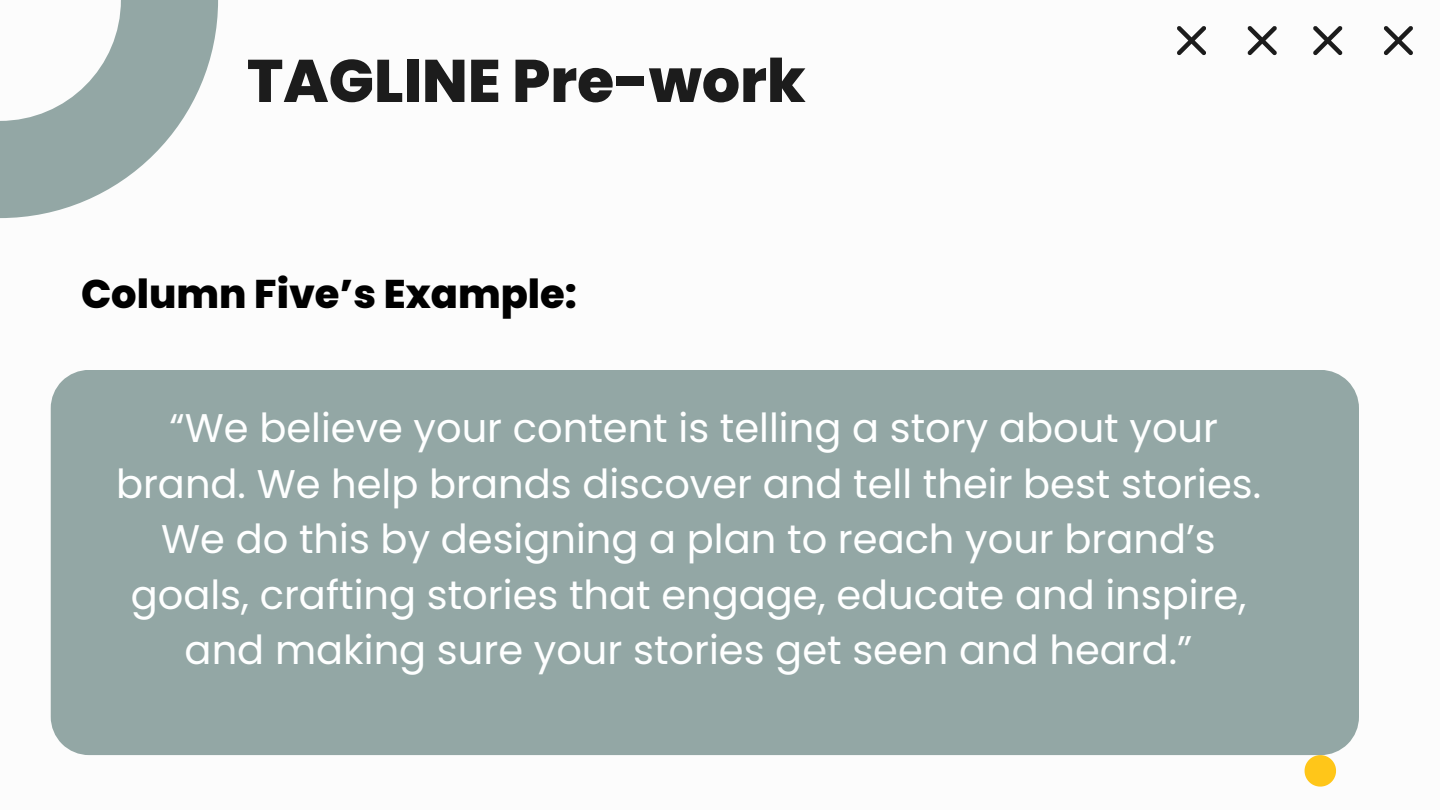
<style>
.page{position:relative;width:1440px;height:810px;background:#fff}
.page>*{position:absolute;margin:0;border:0;box-sizing:border-box;transform-origin:0 0}
.t1{font:800 60px "Poppins";color:#1c1c1c}
.t2{font:40px/55.5px "Poppins";color:#feffff;text-align:center}
.t3{font:800 40px "Poppins";color:#000}
</style>
<div class="page">
<svg style="left:0;top:0;width:218px;height:218px;fill:#93a7a5"></svg>
<svg style="left:1305px;top:755px;width:31px;height:32px"></svg>
<svg style="left:1177px;top:26px;width:29px;height:29px"></svg>
<svg style="left:1247px;top:26px;width:30px;height:29px"></svg>
<svg style="left:1313px;top:26px;width:30px;height:29px"></svg>
<svg style="left:1384px;top:26px;width:29px;height:29px"></svg>
<div style="left:51px;top:370px;width:1308px;height:385px;background:#93a7a5"></div>
<p class="t1" style="left:247px;top:39px;width:560px">TAGLINE Pre-work</p>
<p class="t3" style="left:81px;top:266px;width:497px">Column Five’s Example:</p>
<p class="t2" style="left:116px;top:401px;width:1147px">“We believe your content is telling a story about your brand. We help brands discover and tell their best stories.<br>We do this by designing a plan to reach your brand’s goals, crafting stories that engage, educate and inspire, and making sure your stories get seen and heard.”</p>
</div>
